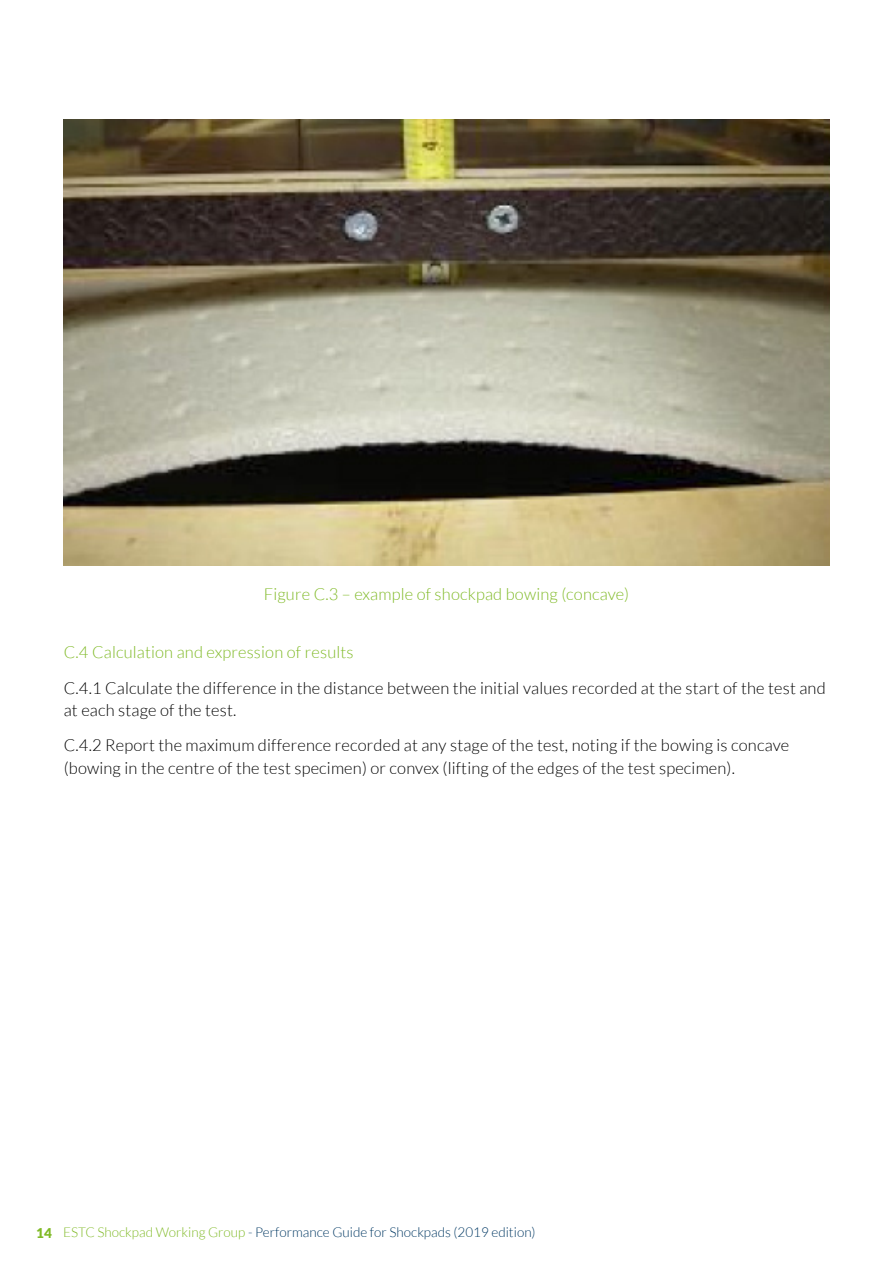
<style>
.page{position:relative;width:893px;height:1263px;background:#fff}
.page>*{position:absolute;margin:0;border:0;box-sizing:border-box;transform-origin:0 0}
.t1{font:300 16.5px/22.5px "Lato";letter-spacing:.01em;color:#000}
.t2{font:300 16.5px "Lato";letter-spacing:.01em;color:#80ba27}
.t3{font:300 13.5px "Lato";color:#003863}
.s1{font-weight:900;color:#80ba27}
.s2{color:#80ba27}
</style>
<div class="page">
<img style="left:64px;top:119px;width:765px;height:447px">
<p class="t2" style="left:264px;top:585px;width:367px">Figure C.3 – example of shockpad bowing (concave)</p>
<p class="t2" style="left:64px;top:644px;width:291px">C.4 Calculation and expression of results</p>
<p class="t1" style="left:64px;top:676px;width:763px">C.4.1 Calculate the difference in the distance between the initial values recorded at the start of the test and at each stage of the test.</p>
<p class="t1" style="left:64px;top:734px;width:727px">C.4.2 Report the maximum difference recorded at any stage of the test, noting if the bowing is concave (bowing in the centre of the test specimen) or convex (lifting of the edges of the test specimen).</p>
<p class="t3" style="left:36px;top:1224px;width:501px"><span class="s1">14</span> <span class="s2">ESTC Shockpad Working Group</span> - Performance Guide for Shockpads (2019 edition)</p>
</div>
